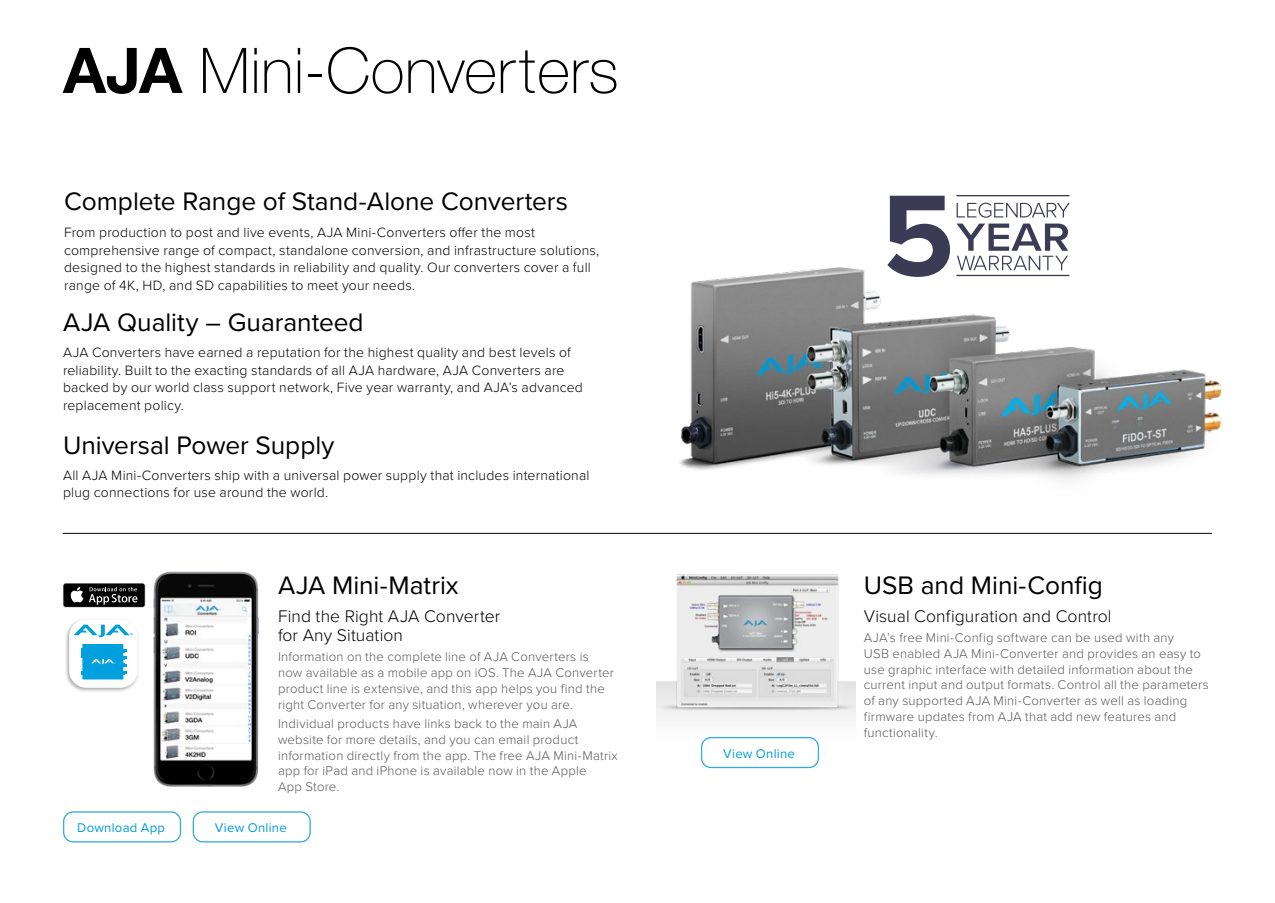
<style>
.page{position:relative;width:1275px;height:903px;background:#fff}
.page>*{position:absolute;margin:0;border:0;box-sizing:border-box;transform-origin:0 0}
.t1{font:100 63px "Helvetica Neue";letter-spacing:.005em;color:#000}
.t2{font:26.25px "Proxima Nova";color:#000}
.t3{font:300 17.5px/19.2px "Proxima Nova";letter-spacing:.005em;color:#000}
.t4{font:300 14px/17.5px "Proxima Nova";letter-spacing:.015em;color:#000}
.t5{font:300 13.12px/15.8px "Proxima Nova";letter-spacing:.015em;color:#58595b}
.t6{font:13.12px "Proxima Nova";letter-spacing:.02em;color:#009ddc}
.s1{font-weight:700}
</style>
<div class="page">
<img style="left:680px;top:267px;width:542px;height:214px">
<img style="left:141px;top:571px;width:118px;height:216px">
<img style="left:656px;top:574px;width:199px;height:188px">
<hr style="left:63px;top:533px;width:1149px;height:1px;background:#000">
<img style="left:66px;top:619px;width:72px;height:73px">
<div style="left:69px;top:619px;width:69px;height:69px;background:#fff;border-radius:17px"></div>
<div style="left:82px;top:644px;width:41px;height:35px;background:#00a0df"></div>
<hr style="left:81px;top:648px;width:4px;height:10px;background:#00a0df">
<svg style="left:123px;top:649px;width:4px;height:25px"></svg>
<svg style="left:73px;top:625px;width:60px;height:12px"></svg>
<svg style="left:91px;top:659px;width:24px;height:5px"></svg>
<svg style="left:63px;top:583px;width:82px;height:24px"></svg>
<div style="left:64px;top:583px;width:81px;height:24px;background:#000;border-radius:2px"></div>
<svg style="left:70px;top:587px;width:13px;height:15px"></svg>
<svg style="left:89px;top:587px;width:48px;height:18px"></svg>
<div style="left:63px;top:811px;width:118px;height:31px;border:1px solid #35abe1;border-radius:9px"></div>
<div style="left:193px;top:811px;width:118px;height:31px;border:1px solid #35abe1;border-radius:9px"></div>
<div style="left:701px;top:737px;width:118px;height:31px;border:1px solid #35abe1;border-radius:9px"></div>
<svg style="left:887px;top:196px;width:63px;height:81px"></svg>
<svg style="left:957px;top:203px;width:113px;height:15px"></svg>
<svg style="left:956px;top:224px;width:112px;height:46px"></svg>
<hr style="left:956px;top:195px;width:113px;height:1px;background:#3b3b55">
<hr style="left:956px;top:275px;width:113px;height:1px;background:#3b3b55">
<h1 class="t1" style="left:63px;top:23px;width:557px"><span class="s1">AJA</span> Mini-Converters</h1>
<h2 class="t2" style="left:64px;top:181px;width:505px">Complete Range of Stand-Alone Converters</h2>
<p class="t4" style="left:64px;top:223px;width:537px">From production to post and live events, AJA Mini-Converters offer the most comprehensive range of compact, standalone conversion, and infrastructure solutions, designed to the highest standards in reliability and quality. Our converters cover a full range of 4K, HD, and SD capabilities to meet your needs.</p>
<h2 class="t2" style="left:63px;top:303px;width:302px">AJA Quality – Guaranteed</h2>
<p class="t4" style="left:63px;top:343px;width:521px">AJA Converters have earned a reputation for the highest quality and best levels of reliability. Built to the exacting standards of all AJA hardware, AJA Converters are backed by our world class support network, Five year warranty, and AJA’s advanced replacement policy.</p>
<h2 class="t2" style="left:63px;top:426px;width:273px">Universal Power Supply</h2>
<p class="t4" style="left:63px;top:465px;width:528px">All AJA Mini-Converters ship with a universal power supply that includes international plug connections for use around the world.</p>
<h2 class="t2" style="left:278px;top:566px;width:182px">AJA Mini-Matrix</h2>
<h3 class="t3" style="left:278px;top:605px;width:224px">Find the Right AJA Converter for Any Situation</h3>
<p class="t5" style="left:278px;top:648px;width:337px">Information on the complete line of AJA Converters is now available as a mobile app on iOS. The AJA Converter product line is extensive, and this app helps you find the right Converter for any situation, wherever you are.</p>
<p class="t5" style="left:278px;top:715px;width:341px">Individual products have links back to the main AJA website for more details, and you can email product information directly from the app. The free AJA Mini-Matrix app for iPad and iPhone is available now in the Apple<br>App Store.</p>
<p class="t6" style="left:77px;top:818px;width:89px">Download App</p>
<p class="t6" style="left:215px;top:818px;width:73px">View Online</p>
<p class="t6" style="left:723px;top:743px;width:73px">View Online</p>
<h2 class="t2" style="left:864px;top:566px;width:241px">USB and Mini-Config</h2>
<h3 class="t3" style="left:864px;top:605px;width:249px">Visual Configuration and Control</h3>
<p class="t5" style="left:864px;top:629px;width:346px">AJA’s free Mini-Config software can be used with any<br>USB enabled AJA Mini-Converter and provides an easy to use graphic interface with detailed information about the current input and output formats. Control all the parameters of any supported AJA Mini-Converter as well as loading firmware updates from AJA that add new features and functionality.</p>
</div>
